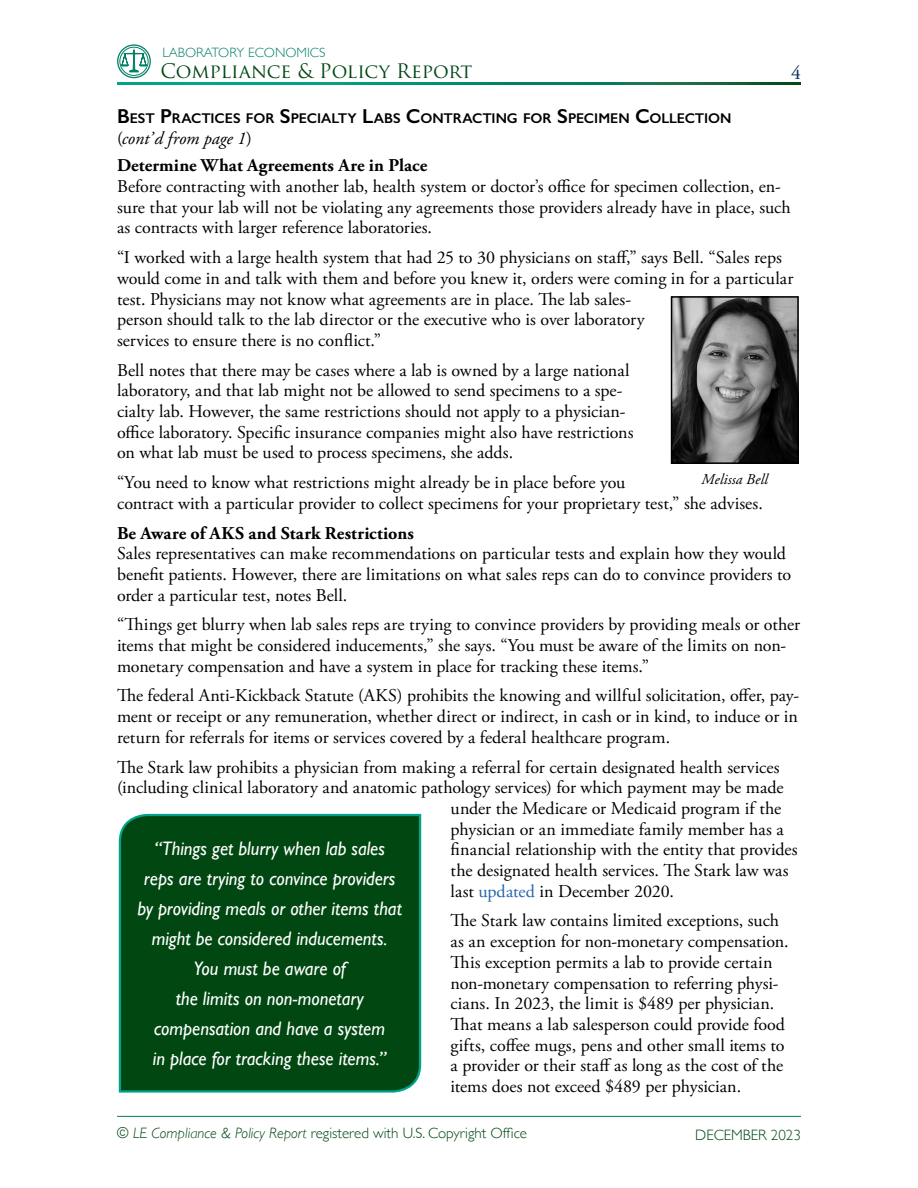
<style>
.page{position:relative;width:918px;height:1188px;background:#fff}
.page>*{position:absolute;margin:0;border:0;box-sizing:border-box;transform-origin:0 0}
.t1{font:italic 19.5px/30px "Gill Sans";color:#fff;text-align:center;scale:.95 1}
.t2{font:19.5px "Trajan Pro";color:#004712}
.t3{font:19.5px "Adobe Garamond Pro";color:#002b54}
.t4{font:18px/20.7px "Adobe Garamond Pro";color:#000}
.t5{font:700 18px/27.3px "Adobe Garamond Pro";letter-spacing:.005em;color:#000}
.t6{font:300 15px "Gill Sans";color:#004712}
.t7{font:italic 15px "Adobe Garamond Pro";letter-spacing:.005em;color:#000}
.t8{font:600 14.1px "Gill Sans";letter-spacing:-.01em;color:#000}
.t9{font:300 13.5px "Gill Sans";color:#008066}
.s1{font-size:20.25px}
.s2{font-weight:400}
.s3{font-weight:400;font-style:italic}
.s4{color:#2764b0}
.s5{font-style:italic}
</style>
<div class="page">
<hr style="left:117px;top:1116px;width:684px;height:1px;background:#008066">
<svg style="left:117px;top:82px;width:684px;height:2px"></svg>
<svg style="left:121px;top:49px;width:26px;height:23px"></svg>
<div style="left:120px;top:47px;width:28px;height:29px;border:1px solid #008066;border-radius:50%"></div>
<div style="left:117px;top:44px;width:34px;height:34px;border:1px solid #008066;border-radius:50%"></div>
<img style="left:674px;top:299px;width:122px;height:162px">
<div style="left:671px;top:296px;width:128px;height:168px;border:2px solid #000"></div>
<div style="left:118px;top:813px;width:304px;height:280px;background:#004712"></div>
<p class="t9" style="left:163px;top:41px;width:164px">LABORATORY ECONOMICS</p>
<p class="t2" style="left:160px;top:58px;width:314px">Compliance &amp; Policy Report</p>
<p class="t8" style="left:117px;top:109px;width:384px"><span class="s1">B</span>EST <span class="s1">P</span>RACTIC ES FOR <span class="s1">S</span>PECIALTY <span class="s1">L</span>ABS <span class="s1">C</span>ONTRACTING</p>
<p class="t8" style="left:523px;top:109px;width:191px">FOR <span class="s1">S</span>PECI MEN <span class="s1">C</span>OLLECTION</p>
<p class="t5" style="left:117px;top:125px;width:312px"><span class="s2">(</span><span class="s3">cont’d from page 1</span><span class="s2">)<br></span>Determine What Agreements Are in Place</p>
<p class="t4" style="left:117px;top:177px;width:675px">Before contracting with another lab, health system or doctor’s office for specimen collection, en&shy;sure that your lab will not be violating any agreements those providers already have in place, such as contracts with larger reference laboratories.</p>
<p class="t4" style="left:117px;top:248px;width:678px">“I worked with a large health system that had 25 to 30 physicians on staff,” says Bell. “Sales reps would come in and talk with them and before you knew it, orders were coming in for a particular test. Physicians may not know what agreements are in place. The lab sales-<br>person should talk to the lab director or the executive who is over laboratory<br>services to ensure there is no conflict.”</p>
<p class="t4" style="left:117px;top:360px;width:518px">Bell notes that there may be cases where a lab is owned by a large national laboratory, and that lab might not be allowed to send specimens to a spe&shy;cialty lab. However, the same restrictions should not apply to a physician&shy;office laboratory. Specific insurance companies might also have restrictions on what lab must be used to process specimens, she adds.</p>
<p class="t4" style="left:117px;top:473px;width:647px">“You need to know what restrictions might already be in place before you<br>contract with a particular provider to collect specimens for your proprietary test,” she advises.</p>
<p class="t5" style="left:117px;top:519px;width:298px">Be Aware of AKS and Stark Restrictions</p>
<p class="t4" style="left:117px;top:544px;width:676px">Sales representatives can make recommendations on particular tests and explain how they would benefit patients. However, there are limitations on what sales reps can do to convince providers to order a particular test, notes Bell.</p>
<p class="t4" style="left:117px;top:615px;width:685px">“Things get blurry when lab sales reps are trying to convince providers by providing meals or other items that might be considered inducements,” she says. “You must be aware of the limits on non&shy;monetary compensation and have a system in place for tracking these items.”</p>
<p class="t4" style="left:117px;top:686px;width:684px;text-align:justify">The federal Anti-Kickback Statute (AKS) prohibits the knowing and willful solicitation, offer, pay&shy;ment or receipt or any remuneration, whether direct or indirect, in cash or in kind, to induce or in return for referrals for items or services covered by a federal healthcare program.</p>
<p class="t4" style="left:117px;top:757px;width:664px">The Stark law prohibits a physician from making a referral for certain designated health services</p>
<p class="t4" style="left:117px;top:778px;width:668px">(including clinical laboratory and anatomic pathology services) for which payment may be made</p>
<p class="t4" style="left:451px;top:798px;width:332px">under the Medicare or Medicaid program if the</p>
<p class="t4" style="left:451px;top:819px;width:335px">physician or an immediate family member has a</p>
<p class="t4" style="left:451px;top:840px;width:349px">financial relationship with the entity that provides</p>
<p class="t4" style="left:451px;top:861px;width:339px">the designated health services. The Stark law was</p>
<p class="t4" style="left:451px;top:881px;width:225px">last <span class="s4">updated</span> in December 2020.</p>
<p class="t4" style="left:451px;top:911px;width:340px">The Stark law contains limited exceptions, such as an exception for non-monetary compensation.<br>This exception permits a lab to provide certain non-monetary compensation to referring physi&shy;cians. In 2023, the limit is $489 per physician.<br>That means a lab salesperson could provide food gifts, coffee mugs, pens and other small items to a provider or their staff as long as the cost of the items does not exceed $489 per physician.</p>
<p class="t3" style="left:791px;top:61px;width:11px">4</p>
<p class="t7" style="left:702px;top:470px;width:68px">Melissa Bell</p>
<p class="t1" style="left:137px;top:833px;width:280px">“Things get blurry when lab sales reps are trying to convince providers by providing meals or other items that might be considered inducements.<br>You must be aware of<br>the limits on non-monetary compensation and have a system<br>in place for tracking these items.”</p>
<p class="t6" style="left:117px;top:1121px;width:412px">© <span class="s5">LE Compliance &amp; Policy Report</span> registered with U.S. Copyright Office</p>
<p class="t6" style="left:695px;top:1123px;width:107px">DECEMBER 2023</p>
</div>
